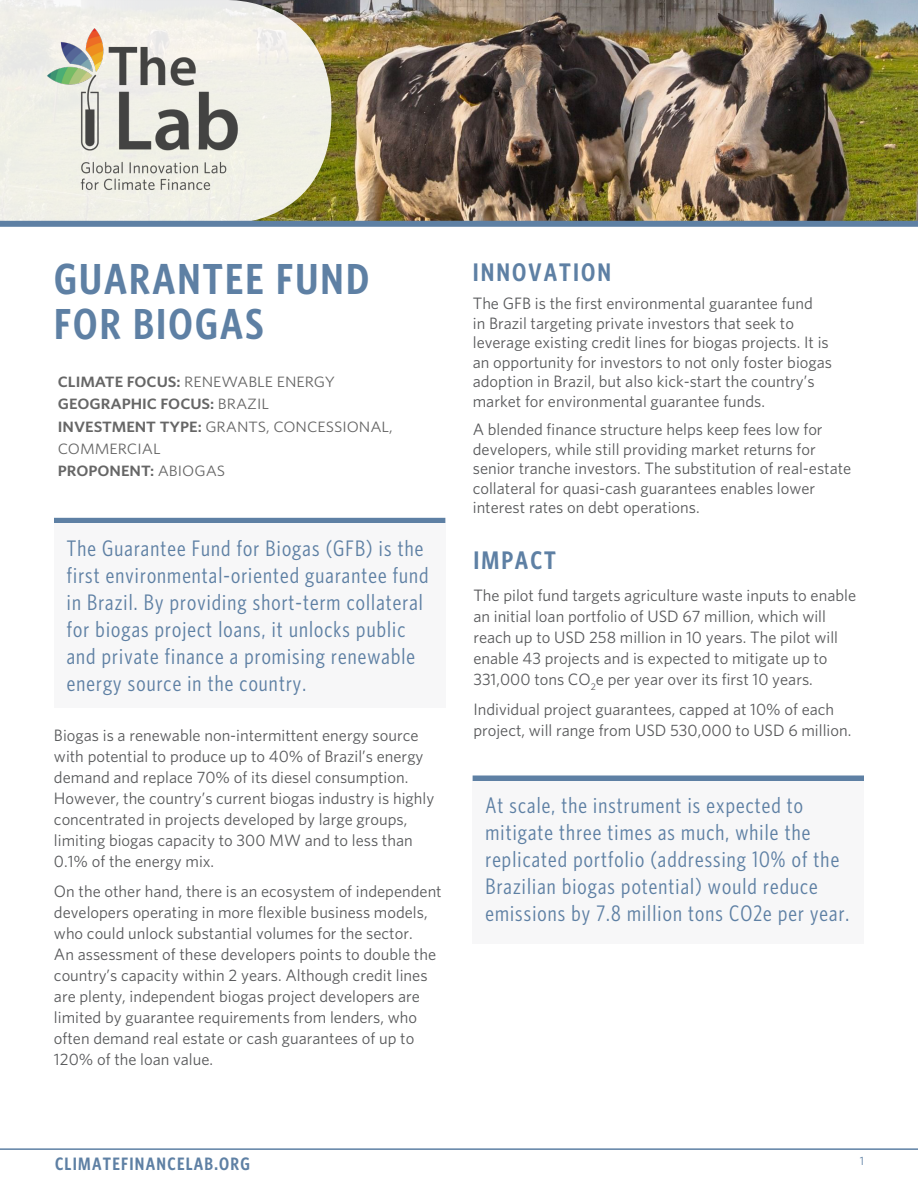
<style>
.page{position:relative;width:918px;height:1188px;background:#fff}
.page>*{position:absolute;margin:0;border:0;box-sizing:border-box;transform-origin:0 0}
.t1{font:600 43.5px/45px "Whitney Condensed";letter-spacing:.05em;color:#5e80a4}
.t2{font:600 25.5px "Whitney Condensed";letter-spacing:.08em;color:#5e80a4}
.t3{font:22.5px/27px "Whitney Condensed";letter-spacing:.05em;color:#5e80a4}
.t4{font:600 18px "Whitney Condensed";letter-spacing:.07em;color:#5e80a4}
.t5{font:16.5px/21px "Whitney";color:#58595b}
.t6{font:15px/22px "Whitney";color:#666;scale:1.09 1}
.t7{font:12px "Whitney";color:#5e80a4}
.s1{font-weight:600}
</style>
<div class="page">
<hr style="left:0;top:1148px;width:918px;height:2px;background:#5e80a4">
<img style="left:332px;top:0;width:586px;height:221px">
<svg style="left:0;top:0;width:332px;height:221px;background:#e3e1d4"></svg>
<div style="left:0;top:221px;width:918px;height:6px;background:#5e80a4"></div>
<div style="left:54px;top:518px;width:391px;height:6px;background:#5e80a4"></div>
<div style="left:473px;top:776px;width:391px;height:6px;background:#5e80a4"></div>
<div style="left:54px;top:524px;width:391px;height:184px;background:#f7f7f8"></div>
<div style="left:473px;top:782px;width:391px;height:162px;background:#f7f7f8"></div>
<img style="left:44px;top:28px;width:196px;height:165px">
<h1 class="t1" style="left:54px;top:254px;width:317px">GUARANTEE FUND<br>FOR BIOGAS</h1>
<p class="t6" style="left:58px;top:371px;width:309px"><span class="s1">CLIMATE FOCUS:</span> RENEWABLE ENERGY<br><span class="s1">GEOGRAPHIC FOCUS:</span> BRAZIL<br><span class="s1">INVESTMENT TYPE:</span> GRANTS, CONCESSIONAL,<br>COMMERCIAL<br><span class="s1">PROPONENT:</span> ABIOGAS</p>
<p class="t3" style="left:67px;top:534px;width:363px">The Guarantee Fund for Biogas (GFB) is the first environmental-oriented guarantee fund in Brazil. By providing short-term collateral for biogas project loans, it unlocks public and private finance a promising renewable energy source in the country.</p>
<p class="t5" style="left:54px;top:725px;width:382px">Biogas is a renewable non-intermittent energy source with potential to produce up to 40% of Brazil’s energy demand and replace 70% of its diesel consumption.<br>However, the country’s current biogas industry is highly concentrated in projects developed by large groups, limiting biogas capacity to 300 MW and to less than 0.1% of the energy mix.</p>
<p class="t5" style="left:54px;top:881px;width:389px">On the other hand, there is an ecosystem of independent developers operating in more flexible business models, who could unlock substantial volumes for the sector.<br>An assessment of these developers points to double the country’s capacity within 2 years. Although credit lines are plenty, independent biogas project developers are limited by guarantee requirements from lenders, who often demand real estate or cash guarantees of up to 120% of the loan value.</p>
<h2 class="t2" style="left:473px;top:256px;width:140px">INNOVATION</h2>
<p class="t5" style="left:473px;top:293px;width:361px;line-height:19.5px">The GFB is the first environmental guarantee fund<br>in Brazil targeting private investors that seek to leverage existing credit lines for biogas projects. It is an opportunity for investors to not only foster biogas adoption in Brazil, but also kick-start the country’s market for environmental guarantee funds.</p>
<p class="t5" style="left:473px;top:419px;width:380px;line-height:19.5px">A blended finance structure helps keep fees low for developers, while still providing market returns for senior tranche investors. The substitution of real-estate collateral for quasi-cash guarantees enables lower interest rates on debt operations.</p>
<h2 class="t2" style="left:473px;top:545px;width:84px">IMPACT</h2>
<p class="t5" style="left:473px;top:584px;width:384px">The pilot fund targets agriculture waste inputs to enable an initial loan portfolio of USD 67 million, which will reach up to USD 258 million in 10 years. The pilot will enable 43 projects and is expected to mitigate up to 331,000 tons CO<sub>2</sub>e per year over its first 10 years.</p>
<p class="t5" style="left:473px;top:698px;width:379px">Individual project guarantees, capped at 10% of each project, will range from USD 530,000 to USD 6 million.</p>
<h3 class="t3" style="left:485px;top:791px;width:365px">At scale, the instrument is expected to mitigate three times as much, while the replicated portfolio (addressing 10% of the Brazilian biogas potential) would reduce emissions by 7.8 million tons CO2e per year.</h3>
<p class="t4" style="left:55px;top:1153px;width:196px">CLIMATEFINANCELAB.ORG</p>
<p class="t7" style="left:860px;top:1153px;width:6px">1</p>
</div>
